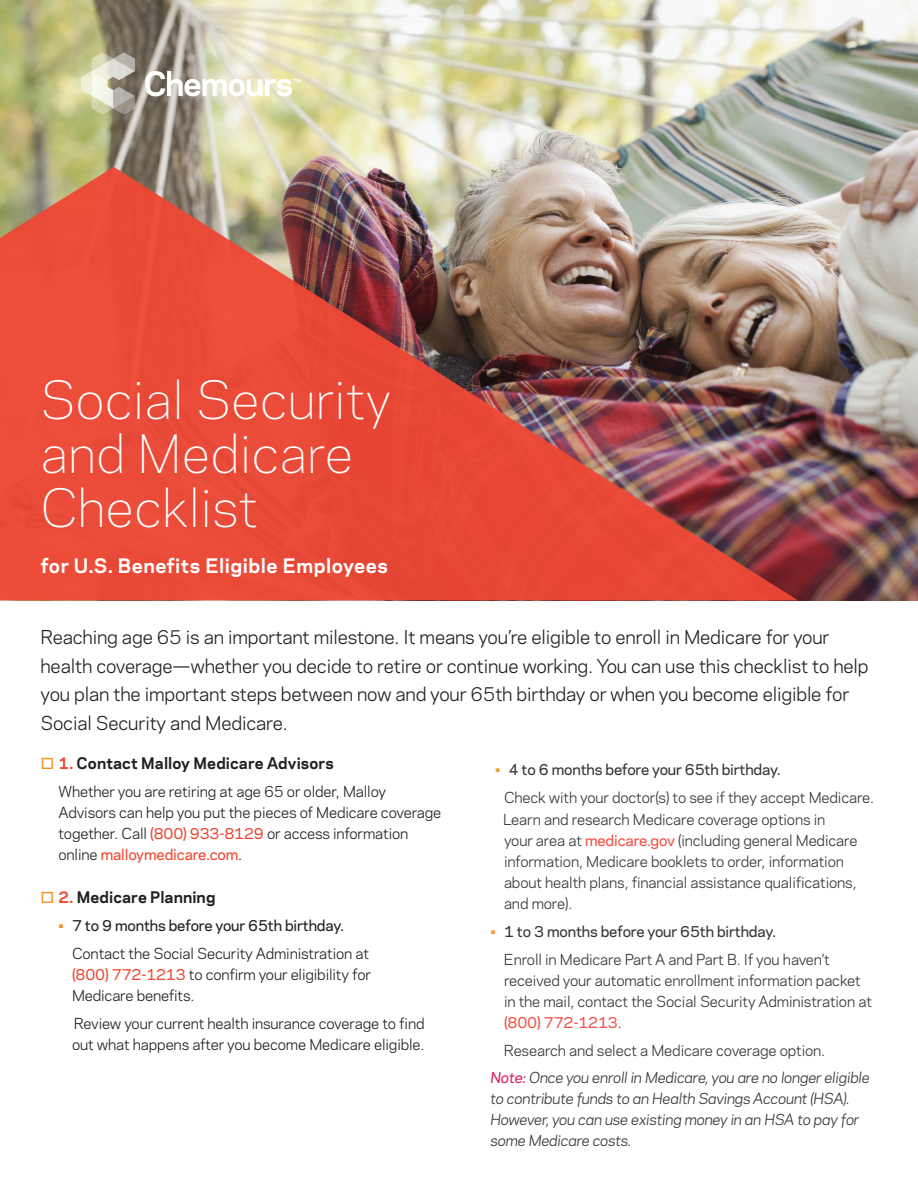
<style>
.page{position:relative;width:918px;height:1188px;background:#fff}
.page>*{position:absolute;margin:0;border:0;box-sizing:border-box;transform-origin:0 0}
.t1{font:300 49.5px/54px "Chemours Sans";color:#fff}
.t2{font:700 18.75px "Chemours Sans";letter-spacing:.025em;color:#fff}
.t3{font:18px/28.5px "Chemours Sans";letter-spacing:-.01em;color:#231f20}
.t4{font:700 15px "Chemours Sans";letter-spacing:.01em;color:#231f20}
.t5{font:14.25px/21px "Chemours Sans";letter-spacing:-.01em;color:#373535}
.t6{font:14.25px/21px "Chemours Sans";letter-spacing:-.01em;color:#231f20}
.t7{font:italic 14.25px/21px "Chemours Sans";letter-spacing:-.02em;color:#373535}
.s1{font-weight:500;font-size:14.25px;color:#f6911e}
.s2{color:#ef4835}
.s3{font-weight:500;color:#ef4835}
.s4{color:#f6911e}
.s5{font-weight:500}
.s6{color:#f79634}
.s7{font-weight:500;color:#f05345}
.s8{font-style:normal}
.s9{font-weight:500;color:#d42c5d}
</style>
<div class="page">
<img style="left:0;top:0;width:918px;height:600px">
<svg style="left:81px;top:52px;width:54px;height:63px;background:#c3c1a8"></svg>
<svg style="left:145px;top:71px;width:156px;height:25px"></svg>
<img style="left:0;top:167px;width:798px;height:433px">
<h1 class="t1" style="left:40px;top:370px;width:352px">Social Security and Medicare<br>Checklist</h1>
<h2 class="t2" style="left:40px;top:552px;width:349px">for U.S. Benefits Eligible Employees</h2>
<p class="t3" style="left:40px;top:622px;width:830px">Reaching age 65 is an important milestone. It means you’re eligible to enroll in Medicare for your health coverage—whether you decide to retire or continue working. You can use this checklist to help you plan the important steps between now and your 65th birthday or when you become eligible for Social Security and Medicare.</p>
<p class="t4" style="left:40px;top:752px;width:295px"><span class="s1">□</span> <span class="s2">1.</span> Contact Malloy Medicare Advisors</p>
<p class="t6" style="left:58px;top:780px;width:384px">Whether you are retiring at age 65 or older, Malloy Advisors can help you put the pieces of Medicare coverage together. Call <span class="s3">(800) 933-8129</span> or access information online <span class="s3">malloymedicare.com</span>.</p>
<p class="t4" style="left:41px;top:886px;width:177px"><span class="s1">□</span> <span class="s2">2.</span> Medicare Planning</p>
<p class="t6" style="left:72px;top:911px;width:299px;line-height:27.8px;text-indent:-14px"><span class="s4">•</span> <span class="s5">7 to 9 months before your 65th birthday.<br></span>Contact the Social Security Administration at</p>
<p class="t6" style="left:72px;top:963px;width:301px"><span class="s3">(800) 772-1213</span> to confirm your eligibility for<br>Medicare benefits.</p>
<p class="t6" style="left:72px;top:1012px;width:354px">Review your current health insurance coverage to find out what happens after you become Medicare eligible.</p>
<p class="t5" style="left:504px;top:755px;width:372px;line-height:27.8px;text-indent:-9px"><span class="s6">•</span> <span class="s5">4 to 6 months before your 65th birthday.<br></span>Check with your doctor(s) to see if they accept Medicare.</p>
<p class="t5" style="left:503px;top:809px;width:356px">Learn and research Medicare coverage options in your area at <span class="s7">medicare.gov</span> (including general Medicare information, Medicare booklets to order, information about health plans, financial assistance qualifications, and more).</p>
<p class="t5" style="left:504px;top:917px;width:327px;line-height:27.8px;text-indent:-13px"><span class="s6">•</span> <span class="s5">1 to 3 months before your 65th birthday.<br></span>Enroll in Medicare Part A and Part B. If you haven’t</p>
<p class="t5" style="left:504px;top:969px;width:369px">received your automatic enrollment information packet in the mail, contact the Social Security Administration at <span class="s7">(800) 772-1213</span>.</p>
<p class="t7" style="left:491px;top:1036px;width:381px;line-height:27.8px;text-indent:13px"><span class="s8">Research and select a Medicare coverage option.<br></span><span class="s9">Note:</span> Once you enroll in Medicare, you are no longer eligible</p>
<p class="t7" style="left:491px;top:1088px;width:371px">to contribute funds to an Health Savings Account (HSA).<br>However, you can use existing money in an HSA to pay for some Medicare costs.</p>
</div>
